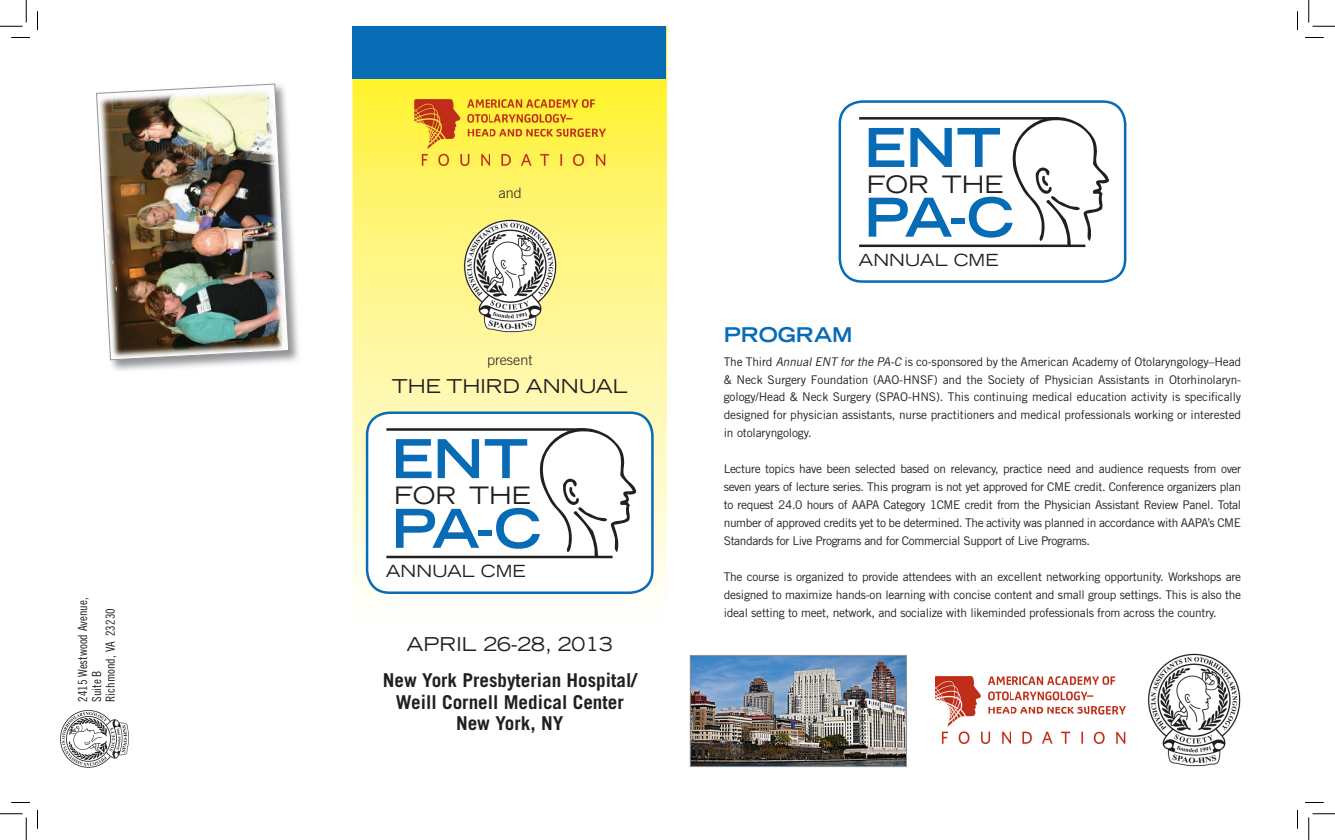
<style>
.page{position:relative;width:1335px;height:840px;background:#fff}
.page>*{position:absolute;margin:0;border:0;box-sizing:border-box;transform-origin:0 0}
.t1{font:700 expanded 53.62px "Trade Gothic LH";color:#076bb6}
.t2{font:expanded 24px "Trade Gothic LH";color:#231f20}
.t3{font:700 expanded 20.38px "Trade Gothic LH";color:#076bb6}
.t4{font:700 19.12px/21.5px "Trade Gothic";color:#231f20;text-align:center}
.t5{font:expanded 19.12px "Trade Gothic LH";color:#231f20}
.t6{font:expanded 16.75px "Trade Gothic LH";color:#231f20}
.t7{font:300 14.38px "Trade Gothic";color:#231f20}
.t8{font:12.5px/13.8px "Trade Gothic Cond Eighteen";color:#231f20}
.t9{font:12px/17.9px "Trade Gothic";letter-spacing:-.02em;color:#231f20;text-align:justify}
.s1{font-style:italic}
</style>
<div class="page">
<svg style="left:352px;top:26px;width:315px;height:568px;background:#fef584"></svg>
<div style="left:352px;top:26px;width:314px;height:53px;background:#076bb6"></div>
<img style="left:110px;top:171px;width:189px;height:200px">
<img style="left:96px;top:83px;width:193px;height:277px">
<img style="left:60px;top:710px;width:69px;height:58px">
<img style="left:1147px;top:653px;width:94px;height:114px">
<img style="left:692px;top:657px;width:213px;height:108px">
<div style="left:690px;top:655px;width:217px;height:112px;border:1px solid #939598"></div>
<img style="left:463px;top:219px;width:94px;height:114px">
<div style="left:367px;top:413px;width:285px;height:180px;background:#fff;border-radius:22px"></div>
<div style="left:366px;top:411px;width:288px;height:183px;border:2px solid #076bb6;border-radius:22px"></div>
<svg style="left:540px;top:428px;width:96px;height:128px"></svg>
<hr style="left:386px;top:556px;width:227px;height:2px;background:#231f20">
<hr style="left:386px;top:428px;width:199px;height:3px;background:#231f20">
<div style="left:839px;top:100px;width:287px;height:183px;border:2px solid #076bb6;border-radius:22px"></div>
<svg style="left:1013px;top:117px;width:96px;height:129px"></svg>
<hr style="left:859px;top:245px;width:226px;height:2px;background:#231f20">
<hr style="left:859px;top:117px;width:199px;height:3px;background:#231f20">
<img style="left:414px;top:99px;width:191px;height:67px">
<img style="left:935px;top:677px;width:191px;height:66px">
<svg style="left:11px;top:37px;width:19px;height:1px"></svg>
<svg style="left:1305px;top:37px;width:19px;height:1px"></svg>
<svg style="left:11px;top:802px;width:19px;height:1px"></svg>
<svg style="left:1305px;top:802px;width:19px;height:1px"></svg>
<svg style="left:37px;top:11px;width:1px;height:19px"></svg>
<svg style="left:37px;top:810px;width:1px;height:19px"></svg>
<svg style="left:1297px;top:11px;width:1px;height:19px"></svg>
<svg style="left:1297px;top:810px;width:1px;height:19px"></svg>
<svg style="left:0;top:0;width:27px;height:27px"></svg>
<svg style="left:0;top:814px;width:27px;height:26px"></svg>
<svg style="left:1309px;top:0;width:26px;height:27px"></svg>
<svg style="left:1309px;top:814px;width:26px;height:26px"></svg>
<p class="t8" style="left:76px;top:702px;width:106px;rotate:-90deg">2415 Westwood Avenue,<br>Suite B<br>Richmond, VA 23230</p>
<p class="t7" style="left:499px;top:185px;width:25px">and</p>
<p class="t7" style="left:487px;top:351px;width:47px">present</p>
<h3 class="t5" style="left:392px;top:374px;width:237px">THE THIRD ANNUAL</h3>
<h1 class="t1" style="left:391px;top:424px;width:138px">ENT</h1>
<h2 class="t2" style="left:394px;top:479px;width:138px">FOR THE</h2>
<h1 class="t1" style="left:391px;top:494px;width:152px">PA-C</h1>
<h3 class="t6" style="left:386px;top:560px;width:141px">ANNUAL CME</h3>
<h3 class="t5" style="left:406px;top:632px;width:208px">APRIL 26-28, 2013</h3>
<h3 class="t4" style="left:383px;top:669px;width:255px">New York Presbyterian Hospital/<br>Weill Cornell Medical Center<br>New York, NY</h3>
<h1 class="t1" style="left:864px;top:113px;width:138px">ENT</h1>
<h2 class="t2" style="left:867px;top:168px;width:138px">FOR THE</h2>
<h1 class="t1" style="left:864px;top:182px;width:152px">PA-C</h1>
<h3 class="t6" style="left:858px;top:248px;width:141px">ANNUAL CME</h3>
<h3 class="t3" style="left:724px;top:322px;width:130px">PROGRAM</h3>
<p class="t9" style="left:724px;top:352px;width:519px">The Third <span class="s1">AnnualENT forthe PA-C</span> is co-sponsored by the American Academy of Otolaryngology–Head &amp; Neck Surgery Foundation (AAO-HNSF) and the Society of Physician Assistants in Otorhinolaryn&shy;gology/Head &amp; Neck Surgery (SPAO-HNS). This continuing medical education activity is specifically designed for physician assistants, nurse practitioners and medical professionals working or interested in otolaryngology.</p>
<p class="t9" style="left:724px;top:460px;width:519px">Lecture topics have been selected based on relevancy, practice need and audience requests from over seven years of lecture series. This program is not yet approved for CME credit. Conference organizers plan to request 24.0 hours of AAPA Category 1CME credit from the Physician Assistant Review Panel. Total number of approved credits yet to be determined. The activity was planned in accordance with AAPA’s CME Standards for Live Programs and for Commercial Support of Live Programs.</p>
<p class="t9" style="left:724px;top:567px;width:519px">The course is organized to provide attendees with an excellent networking opportunity. Workshops are designed to maximize hands-on learning with concise content and small group settings. This is also the ideal setting to meet, network, and socialize with likeminded professionals from across the country.</p>
</div>
